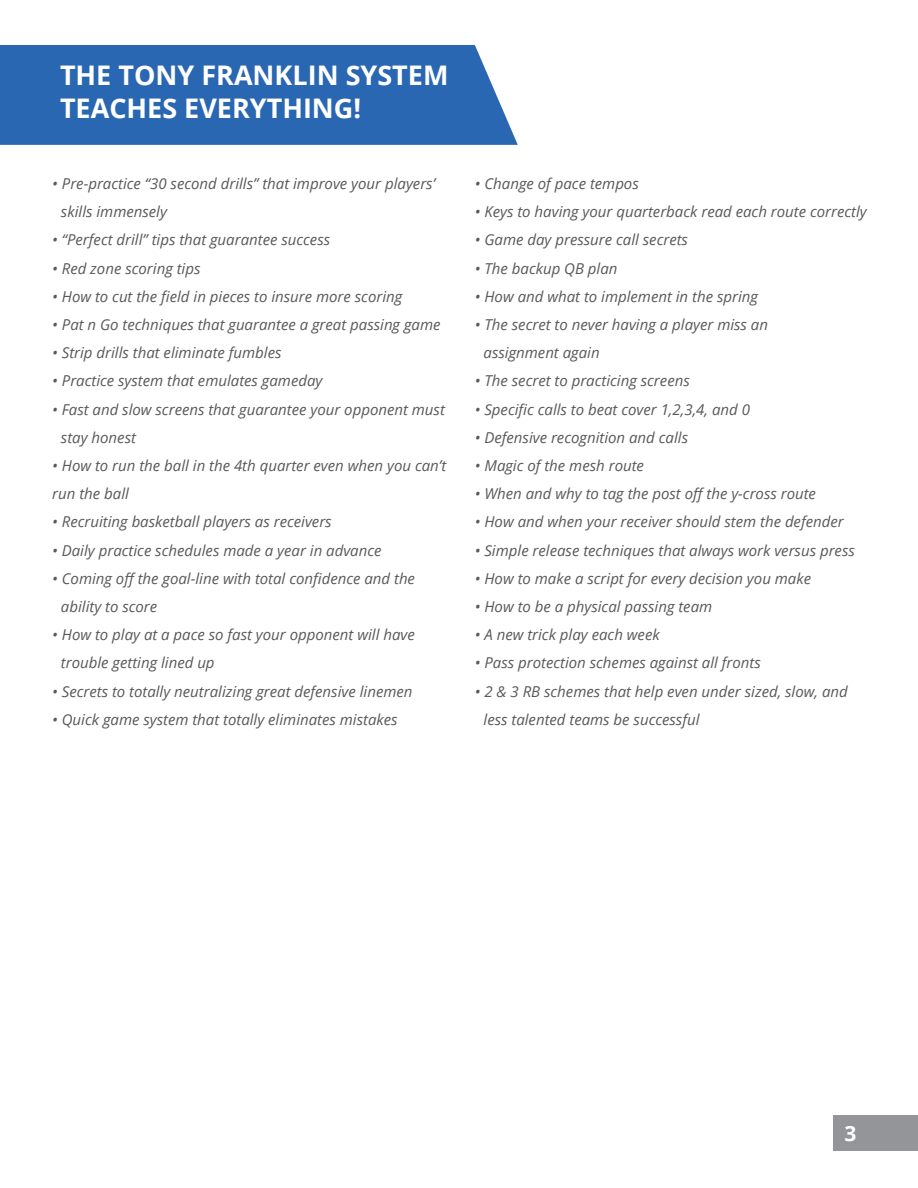
<style>
.page{position:relative;width:918px;height:1188px;background:#fff}
.page>*{position:absolute;margin:0;border:0;box-sizing:border-box;transform-origin:0 0}
.t1{font:700 27px/32.4px "Open Sans";color:#fff}
.t2{font:700 21px "Open Sans";color:#fff}
.t3{font:italic 15px/28.2px "Open Sans";color:#58595b}
</style>
<div class="page">
<div style="left:0;top:45px;width:518px;height:100px;background:#2a67b2"></div>
<div style="left:833px;top:1115px;width:85px;height:36px;background:#939598"></div>
<h1 class="t1" style="left:60px;top:59px;width:390px">THE TONY FRANKLIN SYSTEM<br>TEACHES EVERYTHING!</h1>
<p class="t3" style="left:61px;top:169px;width:376px;text-indent:-9px">• Pre-practice “30 second drills” that improve your players’ skills immensely</p>
<p class="t3" style="left:52px;top:225px;width:279px">• “Perfect drill” tips that guarantee success</p>
<p class="t3" style="left:52px;top:254px;width:150px">• Red zone scoring tips</p>
<p class="t3" style="left:52px;top:282px;width:352px">• How to cut the field in pieces to insure more scoring</p>
<p class="t3" style="left:52px;top:310px;width:390px">• Pat n Go techniques that guarantee a great passing game</p>
<p class="t3" style="left:52px;top:338px;width:231px">• Strip drills that eliminate fumbles</p>
<p class="t3" style="left:52px;top:366px;width:272px">• Practice system that emulates gameday</p>
<p class="t3" style="left:61px;top:395px;width:385px;text-indent:-9px">• Fast and slow screens that guarantee your opponent must stay honest</p>
<p class="t3" style="left:52px;top:451px;width:396px">• How to run the ball in the 4th quarter even when you can’t run the ball</p>
<p class="t3" style="left:52px;top:507px;width:281px">• Recruiting basketball players as receivers</p>
<p class="t3" style="left:52px;top:536px;width:331px">• Daily practice schedules made a year in advance</p>
<p class="t3" style="left:61px;top:564px;width:356px;text-indent:-9px">• Coming off the goal-line with total confidence and the ability to score</p>
<p class="t3" style="left:61px;top:620px;width:355px;text-indent:-9px">• How to play at a pace so fast your opponent will have trouble getting lined up</p>
<p class="t3" style="left:52px;top:677px;width:362px">• Secrets to totally neutralizing great defensive linemen</p>
<p class="t3" style="left:52px;top:705px;width:347px">• Quick game system that totally eliminates mistakes</p>
<p class="t3" style="left:475px;top:169px;width:165px">• Change of pace tempos</p>
<p class="t3" style="left:475px;top:197px;width:394px">• Keys to having your quarterback read each route correctly</p>
<p class="t3" style="left:475px;top:225px;width:215px">• Game day pressure call secrets</p>
<p class="t3" style="left:475px;top:254px;width:144px">• The backup QB plan</p>
<p class="t3" style="left:475px;top:282px;width:285px">• How and what to implement in the spring</p>
<p class="t3" style="left:484px;top:310px;width:286px;text-indent:-9px">• The secret to never having a player miss an assignment again</p>
<p class="t3" style="left:475px;top:366px;width:216px">• The secret to practicing screens</p>
<p class="t3" style="left:475px;top:395px;width:277px">• Specific calls to beat cover 1,2,3,4, and 0</p>
<p class="t3" style="left:475px;top:423px;width:215px">• Defensive recognition and calls</p>
<p class="t3" style="left:475px;top:451px;width:171px">• Magic of the mesh route</p>
<p class="t3" style="left:475px;top:479px;width:343px">• When and why to tag the post off the y-cross route</p>
<p class="t3" style="left:475px;top:507px;width:370px">• How and when your receiver should stem the defender</p>
<p class="t3" style="left:475px;top:536px;width:381px">• Simple release techniques that always work versus press</p>
<p class="t3" style="left:475px;top:564px;width:338px">• How to make a script for every decision you make</p>
<p class="t3" style="left:475px;top:592px;width:239px">• How to be a physical passing team</p>
<p class="t3" style="left:475px;top:620px;width:186px">• A new trick play each week</p>
<p class="t3" style="left:475px;top:648px;width:288px">• Pass protection schemes against all fronts</p>
<p class="t3" style="left:484px;top:677px;width:366px;text-indent:-9px">• 2 &amp; 3 RB schemes that help even under sized, slow, and less talented teams be successful</p>
<h2 class="t2" style="left:844px;top:1119px;width:13px">3</h2>
</div>
